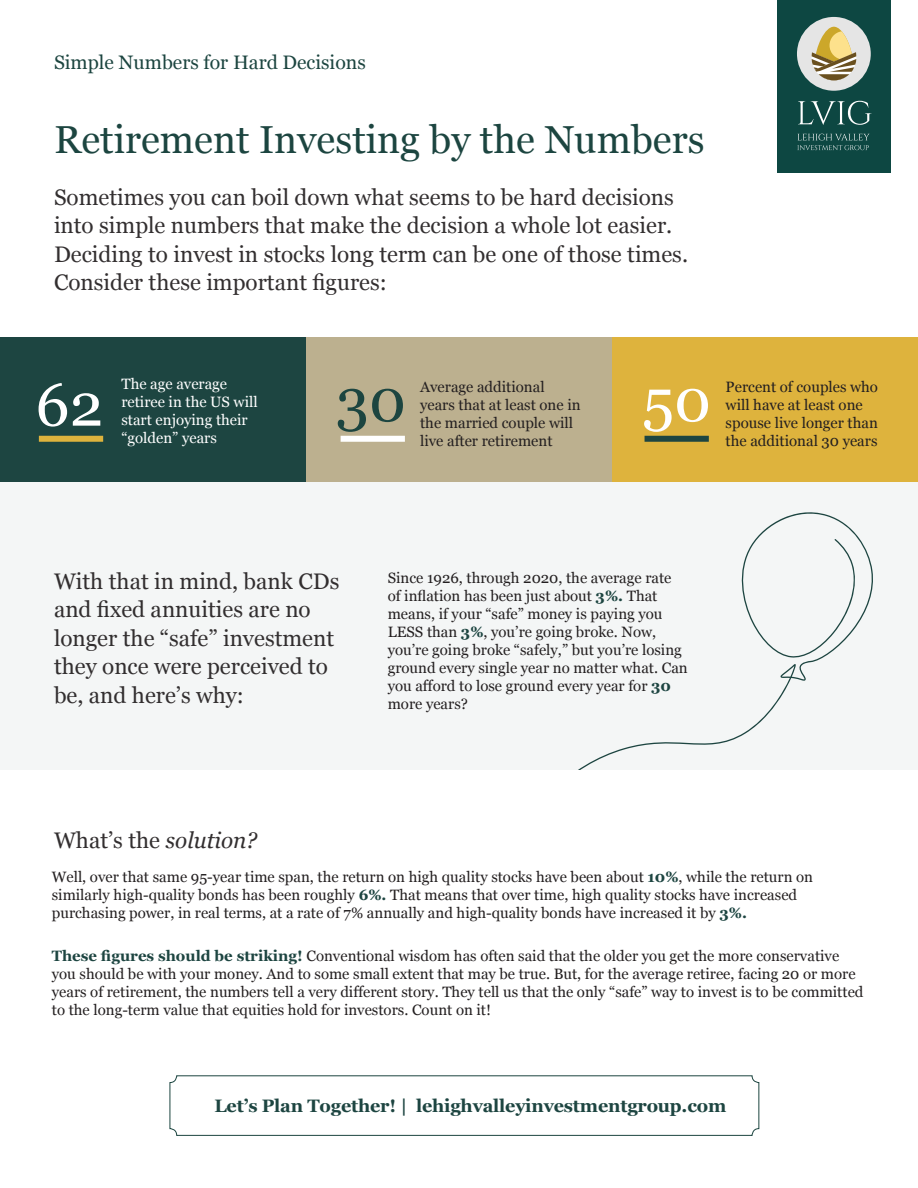
<style>
.page{position:relative;width:918px;height:1188px;background:#fff}
.page>*{position:absolute;margin:0;border:0;box-sizing:border-box;transform-origin:0 0}
.t1{font:60.15px "Georgia";color:#fff}
.t2{font:60.15px "Georgia";color:#1c4540}
.t3{font:39px "Georgia";color:#1c4540}
.t4{font:22.5px/28.5px "Georgia";color:#231f20}
.t5{font:19.5px "Georgia";color:#1c4540}
.t6{font:700 18px "Georgia";letter-spacing:-.01em;color:#1d4541}
.t7{font:15px/18px "Georgia";color:#231f20}
.t8{font:15px/18px "Georgia";color:#fff}
.s1{font-style:italic}
.s2{font-weight:700;color:#1d4541}
</style>
<div class="page">
<div style="left:170px;top:1075px;width:589px;height:61px;border:1px solid #1c4540;border-radius:7px"></div>
<div style="left:0;top:338px;width:306px;height:144px;background:#1d4541"></div>
<div style="left:306px;top:338px;width:306px;height:144px;background:#bcb08f"></div>
<div style="left:612px;top:338px;width:306px;height:144px;background:#deb33d"></div>
<div style="left:39px;top:436px;width:64px;height:6px;background:#deb33d"></div>
<div style="left:341px;top:436px;width:64px;height:6px;background:#fff"></div>
<div style="left:645px;top:436px;width:64px;height:6px;background:#1d4541"></div>
<div style="left:0;top:482px;width:918px;height:288px;background:#f4f6f6"></div>
<div style="left:777px;top:0;width:114px;height:173px;background:#0d4742"></div>
<div style="left:797px;top:17px;width:74px;height:74px;background:#e5e5e5;border-radius:50%"></div>
<svg style="left:812px;top:27px;width:44px;height:53px"></svg>
<svg style="left:797px;top:134px;width:72px;height:16px"></svg>
<svg style="left:798px;top:101px;width:73px;height:24px"></svg>
<svg style="left:578px;top:512px;width:295px;height:258px"></svg>
<p class="t5" style="left:54px;top:48px;width:313px">Simple Numbers for Hard Decisions</p>
<p class="t3" style="left:54px;top:111px;width:652px">Retirement Investing by the Numbers</p>
<h3 class="t4" style="left:54px;top:182px;width:636px">Sometimes you can boil down what seems to be hard decisions into simple numbers that make the decision a whole lot easier.<br>Deciding to invest in stocks long term can be one of those times.<br>Consider these important figures:</h3>
<p class="t8" style="left:121px;top:374px;width:138px">The age average retiree in the US will start enjoying their “golden” years</p>
<p class="t7" style="left:420px;top:377px;width:162px">Average additional years that at least one in the married couple will live after retirement</p>
<p class="t7" style="left:726px;top:377px;width:154px">Percent of couples who will have at least one spouse live longer than the additional 30 years</p>
<p class="t1" style="left:36px;top:361px;width:69px">62</p>
<p class="t2" style="left:336px;top:356px;width:72px">30</p>
<p class="t1" style="left:642px;top:356px;width:70px">50</p>
<h3 class="t4" style="left:54px;top:566px;width:287px">With that in mind, bank CDs and fixed annuities are no longer the “safe” investment they once were perceived to be, and here’s why:</h3>
<h3 class="t4" style="left:54px;top:825px;width:205px">What’s the <span class="s1">solution?</span></h3>
<p class="t7" style="left:388px;top:568px;width:302px">Since 1926, through 2020, the average rate of inflation has been just about <span class="s2">3%.</span> That means, if your “safe” money is paying you LESS than <span class="s2">3%</span>, you’re going broke. Now, you’re going broke “safely,” but you’re losing ground every single year no matter what. Can you afford to lose ground every year for <span class="s2">30 </span>more years?</p>
<p class="t7" style="left:52px;top:867px;width:763px">Well, over that same 95-year time span, the return on high quality stocks have been about <span class="s2">10%</span>, while the return on similarly high-quality bonds has been roughly <span class="s2">6%.</span> That means that over time, high quality stocks have increased purchasing power, in real terms, at a rate of 7% annually and high-quality bonds have increased it by <span class="s2">3%.</span></p>
<p class="t7" style="left:52px;top:946px;width:813px"><span class="s2">These figures should be striking!</span> Conventional wisdom has often said that the older you get the more conservative you should be with your money. And to some small extent that may be true. But, for the average retiree, facing 20 or more years of retirement, the numbers tell a very different story. They tell us that the only “safe” way to invest is to be committed to the long-term value that equities hold for investors. Count on it!</p>
<p class="t6" style="left:214px;top:1092px;width:513px">Let’s Plan Together! | lehighvalleyinvestmentgroup.com</p>
</div>
